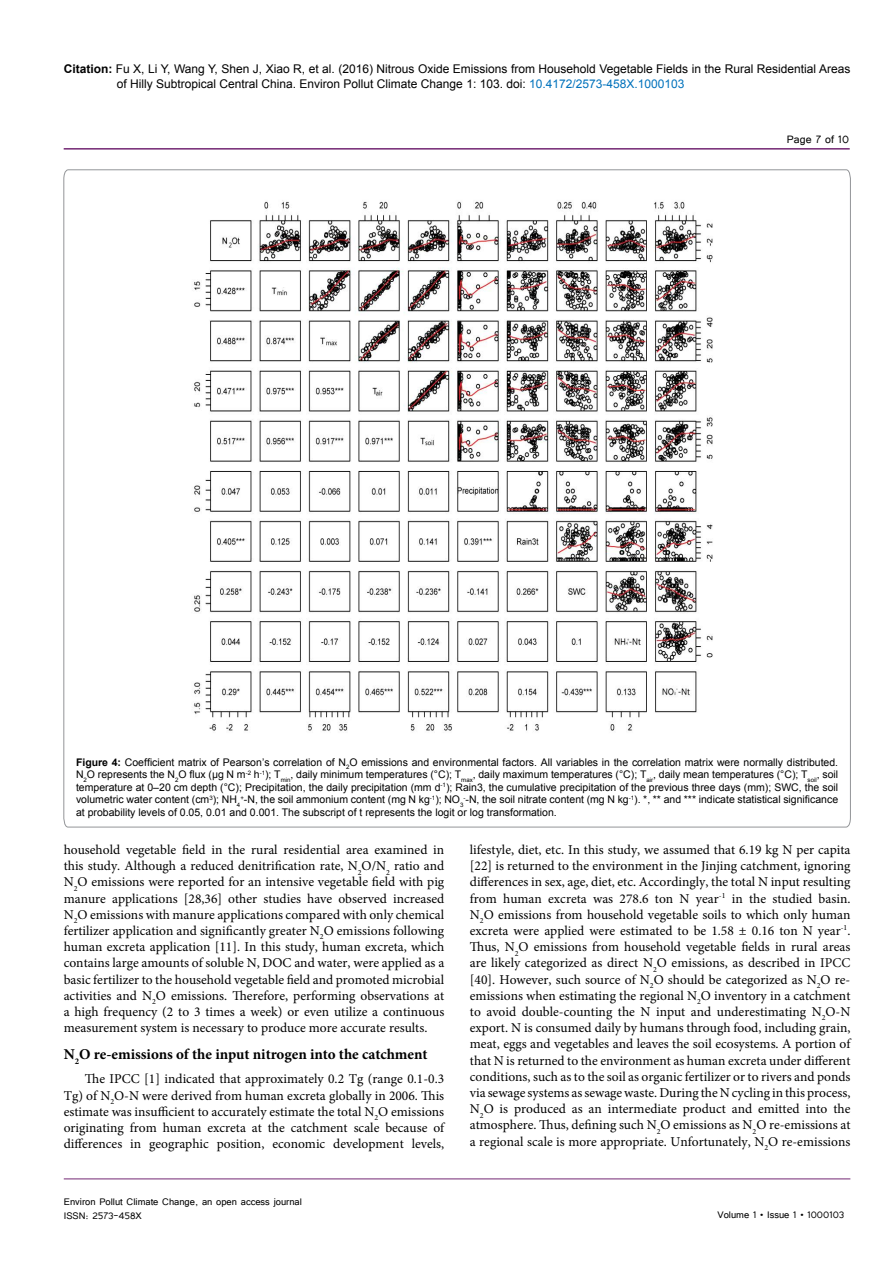
<style>
.page{position:relative;width:893px;height:1263px;background:#fff}
.page>*{position:absolute;margin:0;border:0;box-sizing:border-box;transform-origin:0 0}
.t1{font:700 15px "Minion Pro";color:#000}
.t2{font:13.5px/16.2px "Minion Pro";color:#000;text-align:justify}
.t3{font:13.5px "Tunga";color:#000}
.t4{font:12px/15px "Arial";color:#000}
.t5{font:12px/14.4px "Tunga";color:#000}
.t6{font:10.5px/12.6px "Arial";color:#000;text-align:justify}
.s1{font-weight:700}
.s2{color:#0072bc}
.s3{color:#0d0d0d}
</style>
<div class="page">
<hr style="left:64px;top:148px;width:786px;height:2px;background:#732773">
<hr style="left:64px;top:1179px;width:786px;height:1px;background:#732773">
<svg style="left:64px;top:170px;width:786px;height:657px"></svg>
<img style="left:182px;top:181px;width:550px;height:568px">
<p class="t4" style="left:117px;top:61px;width:735px;text-indent:-53px"><span class="s1">Citation:</span> Fu X, Li Y, Wang Y, Shen J, Xiao R, et al. (2016) Nitrous Oxide Emissions from Household Vegetable Fields in the Rural Residential Areas of Hilly Subtropical Central China. Environ Pollut Climate Change 1: 103. doi: <span class="s2">10.4172/2573-458X.1000103</span></p>
<p class="t3" style="left:787px;top:130px;width:64px">Page 7 of 10</p>
<p class="t6" style="left:76px;top:756px;width:764px"><span class="s1">Figure 4:</span> Coefficient matrix of Pearson’s correlation of N<sub>2</sub>O emissions and environmental factors. All variables in the correlation matrix were normally distributed.<br>N<sub>2</sub>O represents the N<sub>2</sub>O flux (µg N m<sup>-2</sup> h<sup>-1</sup>); T<sub>min</sub>, daily minimum temperatures (°C); T<sub>max</sub>, daily maximum temperatures (°C); T<sub>air</sub>, daily mean temperatures (°C); T<sub>soil</sub>, soil temperature at 0–20 cm depth (°C); Precipitation, the daily precipitation (mm d<sup>-1</sup>); Rain3, the cumulative precipitation of the previous three days (mm); SWC, the soil volumetric water content (cm<sup>3</sup>); NH<sub>4</sub><sup>+</sup>-N, the soil ammonium content (mg N kg<sup>-1</sup>); NO<sub>3</sub><sup>-</sup>-N, the soil nitrate content (mg N kg<sup>-1</sup>). *, ** and *** indicate statistical significance at probability levels of 0.05, 0.01 and 0.001. The subscript of t represents the logit or log transformation.</p>
<p class="t2" style="left:64px;top:841px;width:382px">household vegetable field in the rural residential area examined in this study. Although a reduced denitrification rate, N<sub>2</sub>O/N<sub>2</sub> ratio and N<sub>2</sub>O emissions were reported for an intensive vegetable field with pig manure applications [28,36] other studies have observed increased N<sub>2</sub>O emissions with manure applications compared with only chemical fertilizer application and significantly greater N<sub>2</sub>O emissions following human excreta application [11]. In this study, human excreta, which contains large amounts of soluble N, DOC and water, were applied as a basic fertilizer to the household vegetable field and promoted microbial activities and N<sub>2</sub>O emissions. Therefore, performing observations at a high frequency (2 to 3 times a week) or even utilize a continuous measurement system is necessary to produce more accurate results.</p>
<p class="t1" style="left:64px;top:1043px;width:365px">N<sub>2</sub>O re-emissions of the input nitrogen into the catchment</p>
<p class="t2" style="left:64px;top:1071px;width:382px;text-indent:21px">The IPCC [1] indicated that approximately 0.2 Tg (range 0.1-0.3<br>Tg) of N<sub>2</sub>O-N were derived from human excreta globally in 2006. This estimate was insufficient to accurately estimate the total N<sub>2</sub>O emissions originating from human excreta at the catchment scale because of differences in geographic position, economic development levels,</p>
<p class="t5" style="left:64px;top:1193px;width:240px">Environ Pollut Climate Change, an open access journal<br>ISSN: 2573-458X</p>
<p class="t2" style="left:470px;top:841px;width:382px">lifestyle, diet, etc. In this study, we assumed that 6.19 kg N per capita [22] is returned to the environment in the Jinjing catchment, ignoring differences in sex, age, diet, etc. Accordingly, the total N input resulting from human excreta was 278.6 ton N year<sup>-1</sup> in the studied basin.<br>N<sub>2</sub>O emissions from household vegetable soils to which only human excreta were applied were estimated to be 1.58 ± 0.16 ton N year<sup>-1</sup>.<br>Thus, N<sub>2</sub>O emissions from household vegetable fields in rural areas are likely categorized as direct N<sub>2</sub>O emissions, as described in <span class="s3">IPCC </span>[40]. However, such source of N<sub>2</sub>O should be categorized as N<sub>2</sub>O re&shy;emissions when estimating the regional N<sub>2</sub>O inventory in a catchment to avoid double-counting the N input and underestimating N<sub>2</sub>O-N export. N is consumed daily by humans through food, including grain, meat, eggs and vegetables and leaves the soil ecosystems. A portion of that N is returned to the environment as human excreta under different conditions, such as to the soil as organic fertilizer or to rivers and ponds via sewage systems as sewage waste. During the N cycling in this process, N<sub>2</sub>O is produced as an intermediate product and emitted into the atmosphere. Thus, defining such N<sub>2</sub>O emissions as N<sub>2</sub>O re-emissions at a regional scale is more appropriate. Unfortunately, N<sub>2</sub>O re-emissions</p>
<p class="t5" style="left:717px;top:1207px;width:128px">Volume 1 • Issue 1 • 1000103</p>
</div>
